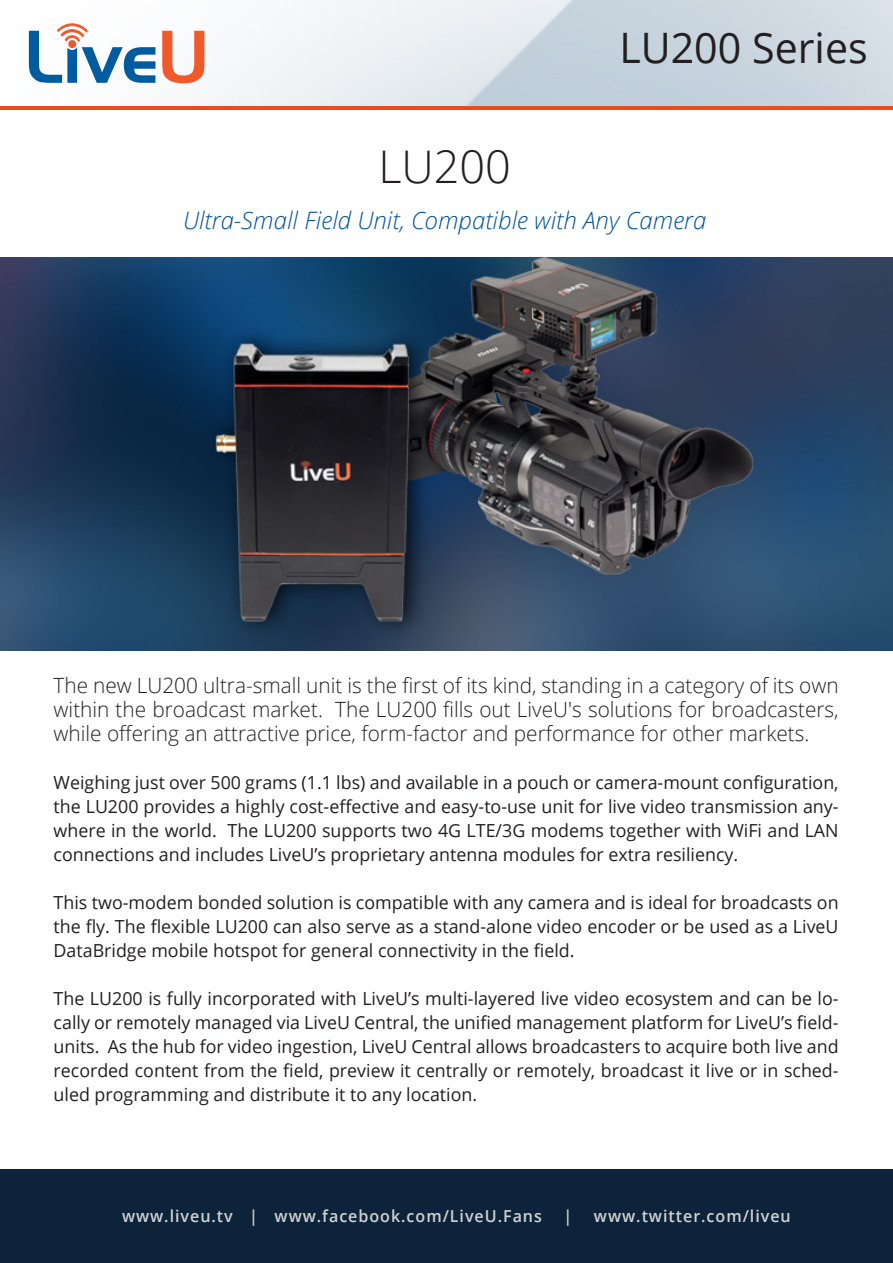
<style>
.page{position:relative;width:893px;height:1263px;background:#fff}
.page>*{position:absolute;margin:0;border:0;box-sizing:border-box;transform-origin:0 0}
.t1{font:300 45px "Open Sans";color:#231f20}
.t2{font:42px "Open Sans";color:#231f20}
.t3{font:italic 300 24px "Open Sans";color:#025296}
.t4{font:300 21px/24px "Open Sans";color:#231f20;text-align:justify}
.t5{font:18px/24px "Open Sans";color:#231f20;text-align:justify}
.t6{font:600 16.5px "Open Sans";letter-spacing:.06em;color:#d1d2d4}
</style>
<div class="page">
<hr style="left:0;top:106px;width:893px;height:4px;background:#ea4d1d">
<svg style="left:162px;top:31px;width:42px;height:52px"></svg>
<svg style="left:29px;top:24px;width:126px;height:59px"></svg>
<div style="left:0;top:1170px;width:893px;height:93px;background:#0c2339"></div>
<img style="left:0;top:258px;width:893px;height:392px">
<p class="t1" style="left:378px;top:136px;width:134px">LU200</p>
<p class="t2" style="left:619px;top:19px;width:250px">LU200 Series</p>
<p class="t3" style="left:183px;top:203px;width:525px">Ultra-Small Field Unit, Compatible with Any Camera</p>
<p class="t4" style="left:54px;top:672px;width:787px">The new LU200 ultra-small unit is the first of its kind, standing in a category of its own within the broadcast market. The LU200 fills out LiveU's solutions for broadcasters, while offering an attractive price, form-factor and performance for other markets.</p>
<p class="t5" style="left:54px;top:769px;width:786px">Weighing just over 500 grams (1.1 lbs) and available in a pouch or camera-mount configuration, the LU200 provides a highly cost-effective and easy-to-use unit for live video transmission any&shy;where in the world. The LU200 supports two 4G LTE/3G modems together with WiFi and LAN connections and includes LiveU’s proprietary antenna modules for extra resiliency.</p>
<p class="t5" style="left:54px;top:889px;width:786px">This two-modem bonded solution is compatible with any camera and is ideal for broadcasts on the fly. The flexible LU200 can also serve as a stand-alone video encoder or be used as a LiveU DataBridge mobile hotspot for general connectivity in the field.</p>
<p class="t5" style="left:54px;top:985px;width:786px">The LU200 is fully incorporated with LiveU’s multi-layered live video ecosystem and can be lo&shy;cally or remotely managed via LiveU Central, the unified management platform for LiveU’s field&shy;units. As the hub for video ingestion, LiveU Central allows broadcasters to acquire both live and recorded content from the field, preview it centrally or remotely, broadcast it live or in sched&shy;uled programming and distribute it to any location.</p>
<p class="t6" style="left:122px;top:1204px;width:421px">www.liveu.tv | www.facebook.com/LiveU.Fans</p>
<p class="t6" style="left:564px;top:1204px;width:10px">|</p>
<p class="t6" style="left:594px;top:1204px;width:198px">www.twitter.com/liveu</p>
</div>
